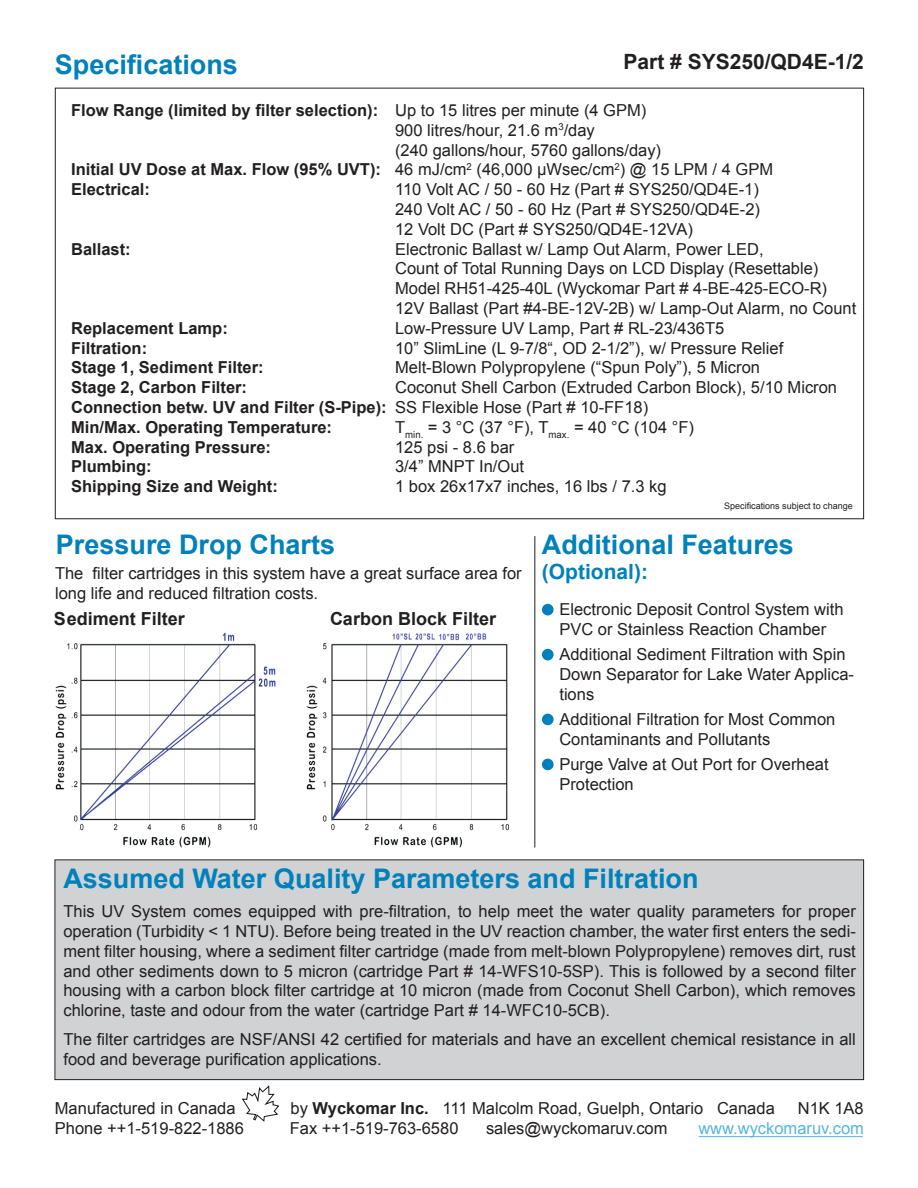
<style>
.page{position:relative;width:918px;height:1188px;background:#fff}
.page>*{position:absolute;margin:0;border:0;box-sizing:border-box;transform-origin:0 0}
.t1{font:700 27px "Arial";color:#0081bb}
.t2{font:700 21px "Arial";color:#231f20}
.t3{font:700 21px "Arial";color:#0081bb}
.t4{font:700 18px "Arial";color:#231f20}
.t5{font:16.5px/19.8px "Arial";color:#231f20}
.t6{font:700 16.5px "Arial";color:#231f20}
.t7{font:16.5px "Arial";color:#54b7df}
.t8{font:9px "Arial";color:#231f20}
.s1{font-weight:400}
.s2{font-weight:700}
</style>
<div class="page">
<img style="left:55px;top:632px;width:221px;height:216px">
<img style="left:306px;top:624px;width:230px;height:224px">
<div style="left:55px;top:860px;width:809px;height:220px;background:#d1d2d4"></div>
<div style="left:55px;top:860px;width:809px;height:220px;border:1px solid #231f20"></div>
<svg style="left:241px;top:1085px;width:39px;height:37px"></svg>
<hr style="left:699px;top:1136px;width:164px;height:1px;background:#54b7df">
<div style="left:542px;top:604px;width:12px;height:11px;background:#0081bb;border-radius:50%"></div>
<div style="left:542px;top:649px;width:12px;height:11px;background:#0081bb;border-radius:50%"></div>
<div style="left:542px;top:714px;width:12px;height:11px;background:#0081bb;border-radius:50%"></div>
<div style="left:542px;top:759px;width:12px;height:11px;background:#0081bb;border-radius:50%"></div>
<hr style="left:534px;top:536px;width:1px;height:312px;background:#231f20">
<p class="t1" style="left:55px;top:46px;width:185px">Specifications</p>
<p class="t2" style="left:624px;top:48px;width:242px">Part # SYS250/QD4E-1/2</p>
<p class="t6" style="left:71px;top:99px;width:577px">Flow Range (limited by filter selection): <span class="s1">Up to 15 litres per minute (4 GPM)</span></p>
<p class="t5" style="left:395px;top:120px;width:201px">900 litres/hour, 21.6 m<sup>3</sup>/day</p>
<p class="t5" style="left:395px;top:140px;width:267px">(240 gallons/hour, 5760 gallons/day)</p>
<p class="t5" style="left:71px;top:160px;width:704px"><span class="s2">Initial UV Dose at Max. Flow (95% UVT):</span> 46 mJ/cm<sup>2</sup> (46,000 μWsec/cm<sup>2</sup>) @ 15 LPM / 4 GPM</p>
<p class="t6" style="left:71px;top:178px;width:80px">Electrical:</p>
<p class="t5" style="left:395px;top:180px;width:365px">110 Volt AC / 50 - 60 Hz (Part # SYS250/QD4E-1)</p>
<p class="t5" style="left:395px;top:199px;width:367px">240 Volt AC / 50 - 60 Hz (Part # SYS250/QD4E-2)</p>
<p class="t5" style="left:395px;top:219px;width:299px">12 Volt DC (Part # SYS250/QD4E-12VA)</p>
<p class="t6" style="left:71px;top:238px;width:61px">Ballast:</p>
<p class="t5" style="left:395px;top:239px;width:370px">Electronic Ballast w/ Lamp Out Alarm, Power LED,</p>
<p class="t5" style="left:395px;top:259px;width:425px">Count of Total Running Days on LCD Display (Resettable)</p>
<p class="t5" style="left:395px;top:279px;width:434px">Model RH51-425-40L (Wyckomar Part # 4-BE-425-ECO-R)</p>
<p class="t5" style="left:395px;top:298px;width:463px">12V Ballast (Part #4-BE-12V-2B) w/ Lamp-Out Alarm, no Count</p>
<p class="t6" style="left:71px;top:317px;width:158px">Replacement Lamp:</p>
<p class="t5" style="left:395px;top:318px;width:331px">Low-Pressure UV Lamp, Part # RL-23/436T5</p>
<p class="t6" style="left:71px;top:337px;width:78px">Filtration:</p>
<p class="t5" style="left:395px;top:338px;width:390px">10” SlimLine (L 9-7/8“, OD 2-1/2”), w/ Pressure Relief</p>
<p class="t6" style="left:71px;top:357px;width:194px">Stage 1, Sediment Filter:</p>
<p class="t5" style="left:395px;top:358px;width:366px">Melt-Blown Polypropylene (“Spun Poly”), 5 Micron</p>
<p class="t6" style="left:71px;top:376px;width:178px">Stage 2, Carbon Filter:</p>
<p class="t5" style="left:395px;top:378px;width:444px">Coconut Shell Carbon (Extruded Carbon Block), 5/10 Micron</p>
<p class="t6" style="left:71px;top:396px;width:579px">Connection betw. UV and Filter (S-Pipe): <span class="s1">SS Flexible Hose (Part # 10-FF18)</span></p>
<p class="t6" style="left:71px;top:416px;width:262px">Min/Max. Operating Temperature:</p>
<p class="t5" style="left:395px;top:417px;width:300px">T<sub>min.</sub> = 3 °C (37 °F), T<sub>max.</sub> = 40 °C (104 °F)</p>
<p class="t6" style="left:71px;top:436px;width:201px">Max. Operating Pressure:</p>
<p class="t5" style="left:395px;top:437px;width:121px">125 psi - 8.6 bar</p>
<p class="t6" style="left:71px;top:456px;width:82px">Plumbing:</p>
<p class="t5" style="left:395px;top:457px;width:130px">3/4” MNPT In/Out</p>
<p class="t6" style="left:71px;top:475px;width:208px">Shipping Size and Weight:</p>
<p class="t5" style="left:395px;top:477px;width:273px">1 box 26x17x7 inches, 16 lbs / 7.3 kg</p>
<p class="t1" style="left:56px;top:527px;width:281px">Pressure Drop Charts</p>
<p class="t5" style="left:55px;top:564px;width:468px">The filter cartridges in this system have a great surface area for long life and reduced filtration costs.</p>
<p class="t4" style="left:54px;top:607px;width:132px">Sediment Filter</p>
<p class="t4" style="left:330px;top:607px;width:168px">Carbon Block Filter</p>
<p class="t8" style="left:724px;top:500px;width:130px">Specifications subject to change</p>
<p class="t1" style="left:542px;top:527px;width:254px">Additional Features</p>
<p class="t3" style="left:542px;top:558px;width:108px">(Optional):</p>
<p class="t5" style="left:559px;top:600px;width:286px">Electronic Deposit Control System with<br>PVC or Stainless Reaction Chamber</p>
<p class="t5" style="left:559px;top:645px;width:296px">Additional Sediment Filtration with Spin<br>Down Separator for Lake Water Applica&shy;tions</p>
<p class="t5" style="left:559px;top:710px;width:277px">Additional Filtration for Most Common<br>Contaminants and Pollutants</p>
<p class="t5" style="left:559px;top:755px;width:271px">Purge Valve at Out Port for Overheat<br>Protection</p>
<p class="t1" style="left:63px;top:861px;width:637px">Assumed Water Quality Parameters and Filtration</p>
<p class="t5" style="left:63px;top:902px;width:794px;text-align:justify">This UV System comes equipped with pre-filtration, to help meet the water quality parameters for proper operation (Turbidity &lt; 1 NTU). Before being treated in the UV reaction chamber, the water first enters the sedi&shy;ment filter housing, where a sediment filter cartridge (made from melt-blown Polypropylene) removes dirt, rust and other sediments down to 5 micron (cartridge Part # 14-WFS10-5SP). This is followed by a second filter housing with a carbon block filter cartridge at 10 micron (made from Coconut Shell Carbon), which removes chlorine, taste and odour from the water (cartridge Part # 14-WFC10-5CB).</p>
<p class="t5" style="left:63px;top:1029px;width:794px">The filter cartridges are NSF/ANSI 42 certified for materials and have an excellent chemical resistance in all food and beverage purification applications.</p>
<p class="t5" style="left:55px;top:1098px;width:182px">Manufactured in Canada</p>
<p class="t5" style="left:291px;top:1098px;width:486px">by <span class="s2">Wyckomar Inc.</span> 111 Malcolm Road, Guelph, Ontario Canada</p>
<p class="t5" style="left:798px;top:1098px;width:68px">N1K 1A8</p>
<p class="t5" style="left:55px;top:1118px;width:190px">Phone ++1-519-822-1886</p>
<p class="t5" style="left:290px;top:1118px;width:170px">Fax ++1-519-763-6580</p>
<p class="t5" style="left:486px;top:1118px;width:183px">sales@wyckomaruv.com</p>
<p class="t7" style="left:698px;top:1117px;width:167px">www.wyckomaruv.com</p>
</div>
